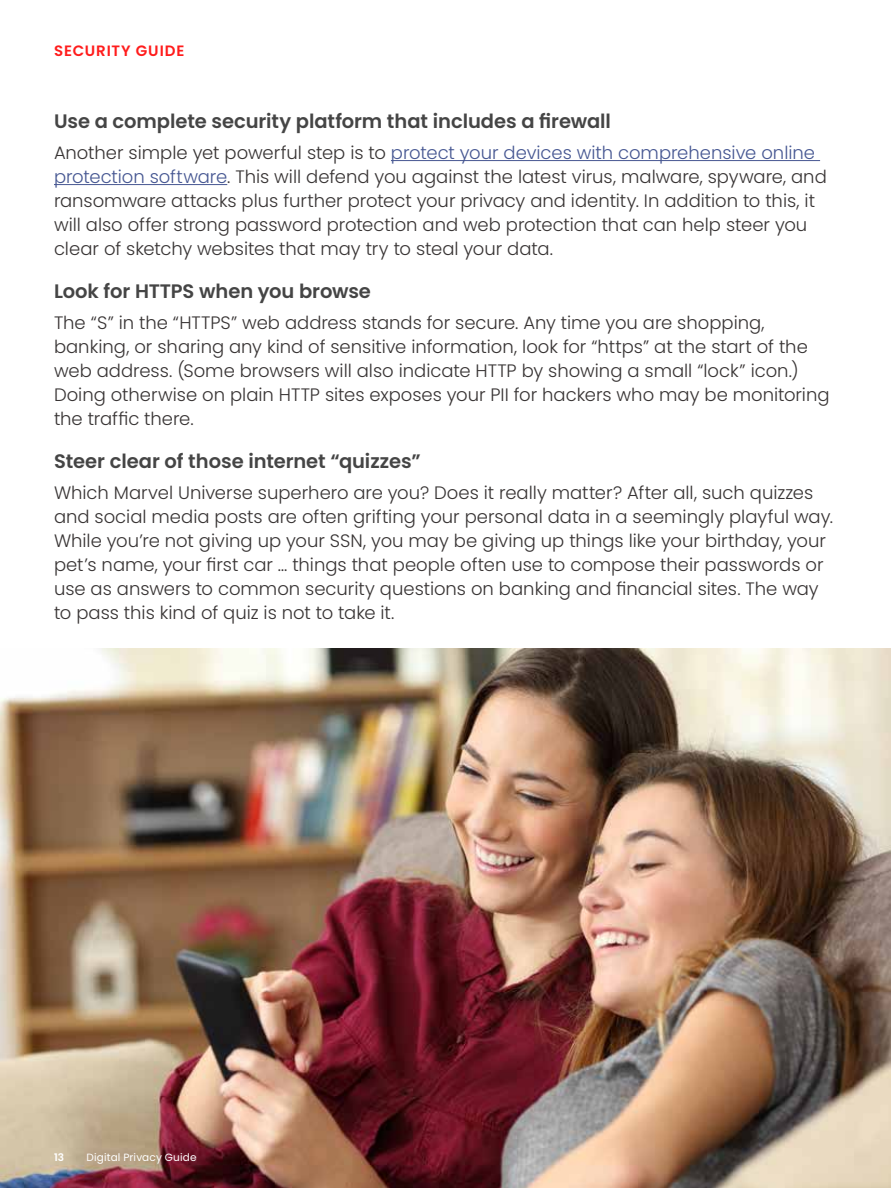
<style>
.page{position:relative;width:891px;height:1188px;background:#fff}
.page>*{position:absolute;margin:0;border:0;box-sizing:border-box;transform-origin:0 0}
.t1{font:600 19.5px "Poppins";letter-spacing:-.005em;color:#454545}
.t2{font:300 18px/24px "Poppins";color:#383434}
.t3{font:600 15px "Poppins";letter-spacing:.06em;color:#ff1c1c}
.t4{font:10.5px "Poppins";letter-spacing:.02em;color:#fff}
.t5{font:600 10.5px "Poppins";color:#fff}
.s1{color:#465792}
</style>
<div class="page">
<img style="left:0;top:648px;width:891px;height:540px">
<hr style="left:391px;top:160px;width:429px;height:1px;background:#465792">
<hr style="left:54px;top:184px;width:173px;height:1px;background:#465792">
<p class="t3" style="left:54px;top:42px;width:132px">SECURITY GUIDE</p>
<p class="t1" style="left:54px;top:110px;width:558px">Use a complete security platform that includes a firewall</p>
<p class="t2" style="left:54px;top:141px;width:774px">Another simple yet powerful step is to <span class="s1">protect your devices with comprehensive online protection software</span>. This will defend you against the latest virus, malware, spyware, and ransomware attacks plus further protect your privacy and identity. In addition to this, it will also offer strong password protection and web protection that can help steer you clear of sketchy websites that may try to steal your data.</p>
<p class="t1" style="left:54px;top:280px;width:318px">Look for HTTPS when you browse</p>
<p class="t2" style="left:54px;top:311px;width:777px">The “S” in the “HTTPS” web address stands for secure. Any time you are shopping, banking, or sharing any kind of sensitive information, look for “https” at the start of the web address. (Some browsers will also indicate HTTP by showing a small “lock” icon.)<br>Doing otherwise on plain HTTP sites exposes your PII for hackers who may be monitoring the traffic there.</p>
<p class="t1" style="left:54px;top:450px;width:368px">Steer clear of those internet “quizzes”</p>
<p class="t2" style="left:54px;top:481px;width:781px">Which Marvel Universe superhero are you? Does it really matter? After all, such quizzes and social media posts are often grifting your personal data in a seemingly playful way.<br>While you’re not giving up your SSN, you may be giving up things like your birthday, your pet’s name, your first car … things that people often use to compose their passwords or use as answers to common security questions on banking and financial sites. The way to pass this kind of quiz is not to take it.</p>
<p class="t5" style="left:54px;top:1152px;width:12px">13</p>
<p class="t4" style="left:86px;top:1152px;width:112px">Digital Privacy Guide</p>
</div>
